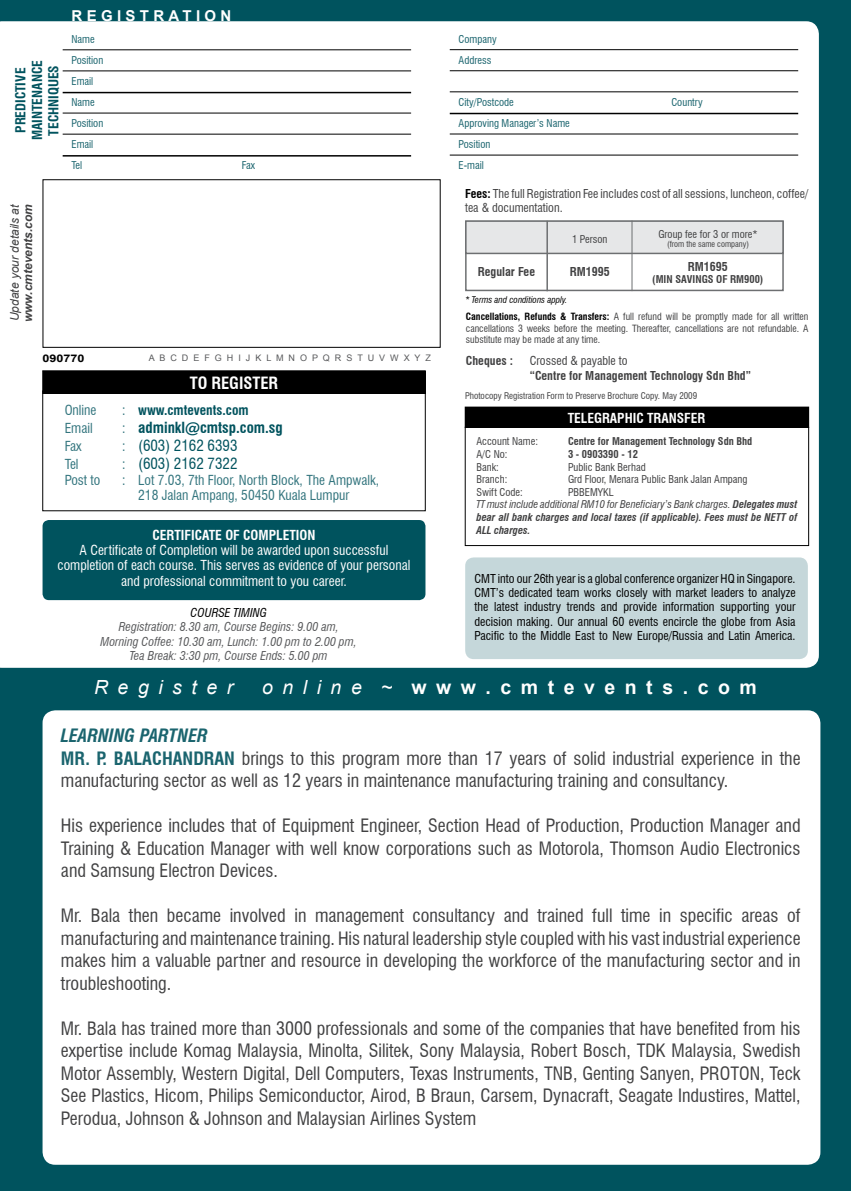
<style>
.page{position:relative;width:851px;height:1191px;background:#fff}
.page>*{position:absolute;margin:0;border:0;box-sizing:border-box;transform-origin:0 0}
.t1{font:700 19.5px "Arial";color:#fff}
.t2{font:italic 19.5px "Arial";color:#fff}
.t3{font:condensed 18px/22.5px "Swiss 721 BT";color:#414142;text-align:justify}
.t4{font:700 condensed 16.5px "Swiss 721 BT";color:#fff}
.t5{font:condensed 15px "Swiss 721 BT";color:#00535e}
.t6{font:700 condensed 15px "Swiss 721 BT";color:#00535e}
.t7{font:700 15px "Arial";letter-spacing:.285em;color:#fff}
.t8{font:condensed 13.5px/15px "Swiss 721 BT";color:#fff;text-align:center}
.t9{font:condensed 13.5px/15px "Swiss 721 BT";color:#33757e}
.t10{font:700 condensed 13.5px/16.5px "Swiss 721 BT";color:#00535e;text-align:center}
.t11{font:700 condensed 13.5px "Swiss 721 BT";color:#fff}
.t12{font:condensed 12px/14.4px "Swiss 721 BT";color:#000;text-align:justify}
.t13{font:italic condensed 12px/14.4px "Swiss 721 BT";color:#58595b;text-align:center}
.t14{font:condensed 12px/14.4px "Swiss 721 BT";color:#414142}
.t15{font:700 condensed 12px "Swiss 721 BT";color:#414142}
.t16{font:italic 12px "Arial";color:#414142}
.t17{font:italic 700 12px "Arial";color:#414142}
.t18{font:italic condensed 12px "Swiss 721 BT";color:#000}
.t19{font:italic 700 condensed 10.5px/12.6px "Swiss 721 BT";color:#414142}
.t20{font:condensed 10.5px "Swiss 721 BT";color:#414142}
.t21{font:condensed 10.5px/21px "Swiss 721 BT";color:#1a646e}
.t22{font:700 condensed 10.5px "Swiss 721 BT";color:#414142}
.t23{font:700 10.5px "Arial";color:#000;scale:1.2 1}
.t24{font:condensed 9.75px/11.7px "Swiss 721 BT";color:#414142;text-align:justify}
.t25{font:condensed 9px "Swiss 721 BT";color:#414142}
.t26{font:9px "Arial";color:#58595b}
.t27{font:italic condensed 9px "Swiss 721 BT";color:#000}
.t28{font:condensed 8.25px "Swiss 721 BT";color:#414142}
.s1{font-weight:400;color:#33757e}
.s2{font-weight:400;font-size:13.5px;color:#33757e}
.s3{font-size:13.5px;color:#33757e}
.s4{font-weight:700;color:#000}
.s5{font-weight:400;font-style:normal}
.s6{font-weight:400}
.s7{font-weight:400;font-style:italic}
.s8{font-weight:700;font-style:italic;color:#1a646e}
.s9{font-weight:700;color:#1a646e}
</style>
<div class="page">
<div style="left:0;top:0;width:850px;height:1191px;background:#00535e"></div>
<div style="left:43px;top:710px;width:777px;height:454px;background:#fff;border-radius:13px"></div>
<div style="left:0;top:21px;width:818px;height:647px;background:#fff"></div>
<div style="left:465px;top:221px;width:318px;height:70px;border:2px solid #6d6f71"></div>
<hr style="left:63px;top:50px;width:348px;height:1px;background:#000">
<hr style="left:63px;top:71px;width:348px;height:1px;background:#000">
<hr style="left:63px;top:92px;width:348px;height:1px;background:#000">
<hr style="left:63px;top:113px;width:348px;height:1px;background:#000">
<hr style="left:63px;top:134px;width:348px;height:1px;background:#000">
<hr style="left:63px;top:155px;width:348px;height:2px;background:#000">
<div style="left:43px;top:179px;width:397px;height:168px;border:1px solid #000"></div>
<hr style="left:449px;top:49px;width:349px;height:1px;background:#000">
<hr style="left:449px;top:70px;width:349px;height:1px;background:#000">
<hr style="left:449px;top:92px;width:349px;height:1px;background:#000">
<hr style="left:449px;top:113px;width:349px;height:1px;background:#000">
<hr style="left:449px;top:134px;width:349px;height:1px;background:#000">
<hr style="left:449px;top:155px;width:349px;height:1px;background:#000">
<div style="left:465px;top:220px;width:318px;height:34px;background:#e6e7e8;border:2px solid #6d6f71"></div>
<hr style="left:631px;top:221px;width:1px;height:70px;background:#6d6f71">
<hr style="left:546px;top:221px;width:2px;height:70px;background:#6d6f71">
<div style="left:43px;top:371px;width:382px;height:22px;background:#000"></div>
<div style="left:43px;top:370px;width:382px;height:23px;border:1px solid #000"></div>
<div style="left:43px;top:391px;width:382px;height:120px;border:1px solid #000"></div>
<div style="left:465px;top:407px;width:343px;height:20px;background:#000"></div>
<div style="left:465px;top:427px;width:343px;height:119px;border:1px solid #000"></div>
<div style="left:43px;top:520px;width:382px;height:80px;background:#00535e;border-radius:6px"></div>
<div style="left:465px;top:557px;width:342px;height:102px;background:#c5d7da;border-radius:9px"></div>
<p class="t10" style="left:12px;top:140px;width:82px;rotate:-90deg">PREDICTIVE<br>MAINTENANCE<br>TECHNIQUES</p>
<p class="t7" style="left:72px;top:6px;width:161px">REGISTRATION</p>
<p class="t21" style="left:71px;top:28px;width:33px">Name<br>Position<br>Email<br>Name<br>Position<br>Email<br>Tel</p>
<p class="t21" style="left:242px;top:155px;width:15px">Fax</p>
<p class="t16" style="left:7px;top:321px;width:119px;rotate:-90deg">Update your details at</p>
<p class="t17" style="left:20px;top:322px;width:120px;rotate:-90deg">www.cmtevents.com</p>
<p class="t23" style="left:43px;top:351px;width:37px">090770</p>
<p class="t26" style="left:149px;top:351px;width:283px">A B C D E F G H I J K L M N O P Q R S T U V W X Y Z</p>
<p class="t4" style="left:190px;top:373px;width:90px">TO REGISTER</p>
<p class="t9" style="left:65px;top:403px;width:33px">Online</p>
<p class="t10" style="left:122px;top:402px;width:128px"><span class="s1">:</span> www.cmtevents.com</p>
<p class="t9" style="left:65px;top:421px;width:30px">Email</p>
<p class="t6" style="left:122px;top:419px;width:162px"><span class="s2">:</span> adminkl@cmtsp.com.sg</p>
<p class="t9" style="left:65px;top:439px;width:18px">Fax</p>
<p class="t5" style="left:122px;top:437px;width:117px"><span class="s3">:</span> (603) 2162 6393</p>
<p class="t9" style="left:65px;top:457px;width:15px">Tel</p>
<p class="t5" style="left:122px;top:455px;width:117px"><span class="s3">:</span> (603) 2162 7322</p>
<p class="t9" style="left:65px;top:473px;width:37px">Post to</p>
<p class="t9" style="left:138px;top:473px;width:242px;text-indent:-16px">: Lot 7.03, 7th Floor, North Block, The Ampwalk,<br>218 Jalan Ampang, 50450 Kuala Lumpur</p>
<p class="t11" style="left:152px;top:527px;width:164px">CERTIFICATE OF COMPLETION</p>
<p class="t8" style="left:58px;top:543px;width:354px">A Certificate of Completion will be awarded upon successful completion of each course. This serves as evidence of your personal and professional commitment to you career.</p>
<p class="t18" style="left:191px;top:605px;width:78px">COURSE TIMING</p>
<p class="t13" style="left:101px;top:619px;width:258px">Registration: 8.30 am, Course Begins: 9.00 am,<br>Morning Coffee: 10.30 am, Lunch: 1.00 pm to 2.00 pm,<br>Tea Break: 3:30 pm, Course Ends: 5.00 pm</p>
<p class="t21" style="left:458px;top:28px;width:40px">Company<br>Address</p>
<p class="t21" style="left:458px;top:92px;width:57px">City/Postcode</p>
<p class="t21" style="left:671px;top:92px;width:33px">Country</p>
<p class="t21" style="left:458px;top:113px;width:113px">Approving Manager’s Name<br>Position<br>E-mail</p>
<p class="t14" style="left:465px;top:186px;width:345px"><span class="s4">Fees:</span> The full Registration Fee includes cost of all sessions, luncheon, coffee/ tea &amp; documentation.</p>
<p class="t20" style="left:658px;top:227px;width:101px">Group fee for 3 or more*</p>
<p class="t28" style="left:667px;top:238px;width:83px">(from the same company)</p>
<p class="t20" style="left:572px;top:233px;width:37px">1 Person</p>
<p class="t15" style="left:477px;top:264px;width:59px">Regular Fee</p>
<p class="t15" style="left:569px;top:264px;width:41px">RM1995</p>
<p class="t27" style="left:465px;top:294px;width:104px">* Terms and conditions apply.</p>
<p class="t15" style="left:687px;top:259px;width:41px">RM1695</p>
<p class="t22" style="left:652px;top:273px;width:113px">(MIN SAVINGS OF RM900)</p>
<p class="t24" style="left:466px;top:310px;width:344px"><span class="s4">Cancellations, Refunds &amp; Transfers:</span> A full refund will be promptly made for all written cancellations 3 weeks before the meeting. Thereafter, cancellations are not refundable. A substitute may be made at any time.</p>
<p class="t15" style="left:466px;top:353px;width:49px">Cheques :</p>
<p class="t14" style="left:529px;top:353px;width:99px">Crossed &amp; payable to</p>
<p class="t15" style="left:529px;top:368px;width:223px">“Centre for Management Technology Sdn Bhd”</p>
<p class="t25" style="left:465px;top:390px;width:234px">Photocopy Registration Form to Preserve Brochure Copy. May 2009</p>
<p class="t11" style="left:567px;top:410px;width:139px">TELEGRAPHIC TRANSFER</p>
<p class="t20" style="left:476px;top:435px;width:63px">Account Name:</p>
<p class="t22" style="left:568px;top:435px;width:186px">Centre for Management Technology Sdn Bhd</p>
<p class="t20" style="left:476px;top:448px;width:33px">A/C No:</p>
<p class="t22" style="left:568px;top:448px;width:71px">3 - 0903390 - 12</p>
<p class="t20" style="left:476px;top:460px;width:24px">Bank:</p>
<p class="t20" style="left:568px;top:460px;width:79px">Public Bank Berhad</p>
<p class="t20" style="left:476px;top:473px;width:32px">Branch:</p>
<p class="t20" style="left:568px;top:473px;width:181px">Grd Floor, Menara Public Bank Jalan Ampang</p>
<p class="t20" style="left:476px;top:485px;width:48px">Swift Code:</p>
<p class="t19" style="left:476px;top:486px;width:322px;text-indent:91px"><span class="s5">PBBEMYKL<br></span><span class="s6">TT must include additional RM10 for Beneficiary’s Bank charges.</span> Delegates must bear all bank charges and local taxes (if applicable). Fees must be NETT of ALL charges.</p>
<p class="t12" style="left:474px;top:571px;width:323px">CMT into our 26th year is a global conference organizer HQ in Singapore.<br>CMT’s dedicated team works closely with market leaders to analyze the latest industry trends and provide information supporting your decision making. Our annual 60 events encircle the globe from Asia Pacific to the Middle East to New Europe/Russia and Latin America.</p>
<p class="t2" style="left:94px;top:674px;width:141px">R e g i s t e r</p>
<p class="t1" style="left:262px;top:674px;width:496px"><span class="s7">o n l i n e ~</span> w w w . c m t e v e n t s . c o m</p>
<p class="t3" style="left:61px;top:724px;width:741px;text-align:left"><span class="s8">LEARNING PARTNER<br></span><span class="s9">MR. P. BALACHANDRAN</span> brings to this program more than 17 years of solid industrial experience in the manufacturing sector as well as 12 years in maintenance manufacturing training and consultancy.</p>
<p class="t3" style="left:61px;top:814px;width:741px">His experience includes that of Equipment Engineer, Section Head of Production, Production Manager and Training &amp; Education Manager with well know corporations such as Motorola, Thomson Audio Electronics and Samsung Electron Devices.</p>
<p class="t3" style="left:61px;top:904px;width:741px">Mr. Bala then became involved in management consultancy and trained full time in specific areas of manufacturing and maintenance training. His natural leadership style coupled with his vast industrial experience makes him a valuable partner and resource in developing the workforce of the manufacturing sector and in troubleshooting.</p>
<p class="t3" style="left:61px;top:1016px;width:741px">Mr. Bala has trained more than 3000 professionals and some of the companies that have benefited from his expertise include Komag Malaysia, Minolta, Silitek, Sony Malaysia, Robert Bosch, TDK Malaysia, Swedish Motor Assembly, Western Digital, Dell Computers, Texas Instruments, TNB, Genting Sanyen, PROTON, Teck See Plastics, Hicom, Philips Semiconductor, Airod, B Braun, Carsem, Dynacraft, Seagate Industires, Mattel, Perodua, Johnson &amp; Johnson and Malaysian Airlines System</p>
</div>
